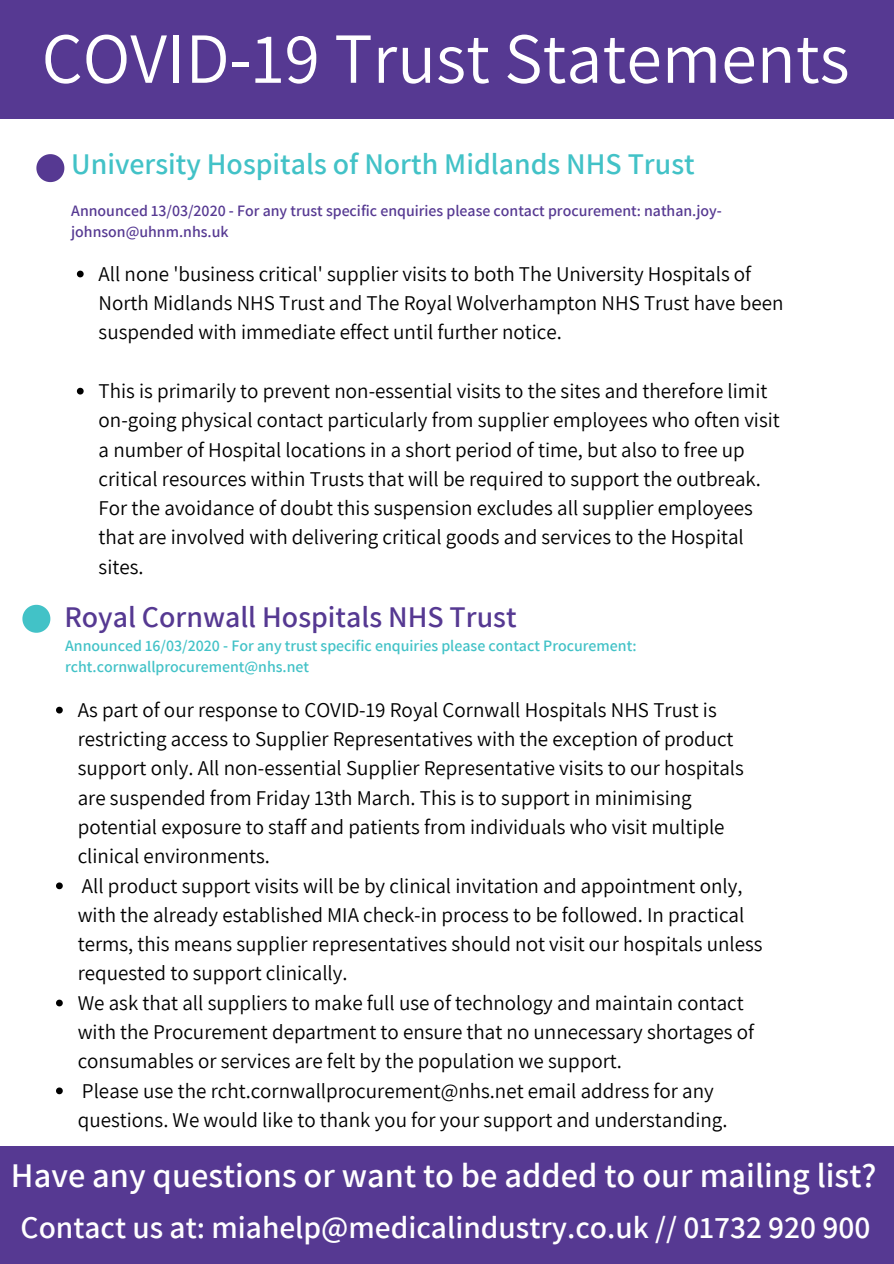
<style>
.page{position:relative;width:894px;height:1264px;background:#fff}
.page>*{position:absolute;margin:0;border:0;box-sizing:border-box;transform-origin:0 0}
.t1{font:72px "Assistant";color:#fff}
.t2{font:600 34.5px "Assistant";color:#fff}
.t3{font:600 31.5px "Assistant";color:#fff}
.t4{font:600 30px "Assistant";color:#42c2c7}
.t5{font:600 30px "Assistant";color:#563992}
.t6{font:21px/29.2px "Assistant";color:#000}
.t7{font:600 15.9px/21.3px "Assistant";color:#42c2c7}
.t8{font:600 15.9px/21.1px "Assistant";color:#563992}
</style>
<div class="page">
<div style="left:0;top:0;width:893px;height:118px;background:#563992"></div>
<div style="left:0;top:1146px;width:893px;height:117px;background:#563992"></div>
<svg style="left:36px;top:154px;width:28px;height:28px"></svg>
<svg style="left:77px;top:270px;width:7px;height:7px"></svg>
<svg style="left:77px;top:388px;width:7px;height:6px"></svg>
<svg style="left:56px;top:706px;width:7px;height:7px"></svg>
<svg style="left:56px;top:882px;width:7px;height:7px"></svg>
<svg style="left:56px;top:999px;width:7px;height:7px"></svg>
<svg style="left:56px;top:1087px;width:7px;height:7px"></svg>
<svg style="left:22px;top:605px;width:28px;height:27px"></svg>
<h1 class="t1" style="left:42px;top:9px;width:809px">COVID-19 Trust Statements</h1>
<h3 class="t4" style="left:71px;top:143px;width:624px">University Hospitals of North Midlands NHS Trust</h3>
<p class="t8" style="left:71px;top:199px;width:652px">Announced 13/03/2020 - For any trust specific enquiries please contact procurement: nathan.joy&shy;johnson@uhnm.nhs.uk</p>
<p class="t6" style="left:99px;top:258px;width:686px">All none 'business critical' supplier visits to both The University Hospitals of<br>North Midlands NHS Trust and The Royal Wolverhampton NHS Trust have been suspended with immediate effect until further notice.</p>
<p class="t6" style="left:99px;top:375px;width:682px">This is primarily to prevent non-essential visits to the sites and therefore limit on-going physical contact particularly from supplier employees who often visit a number of Hospital locations in a short period of time, but also to free up critical resources within Trusts that will be required to support the outbreak.<br>For the avoidance of doubt this suspension excludes all supplier employees that are involved with delivering critical goods and services to the Hospital sites.</p>
<h3 class="t5" style="left:64px;top:596px;width:453px">Royal Cornwall Hospitals NHS Trust</h3>
<p class="t7" style="left:65px;top:634px;width:573px">Announced 16/03/2020 - For any trust specific enquiries please contact Procurement: rcht.cornwallprocurement@nhs.net</p>
<p class="t6" style="left:78px;top:694px;width:686px">As part of our response to COVID-19 Royal Cornwall Hospitals NHS Trust is restricting access to Supplier Representatives with the exception of product support only. All non-essential Supplier Representative visits to our hospitals are suspended from Friday 13th March. This is to support in minimising potential exposure to staff and patients from individuals who visit multiple clinical environments.<br>All product support visits will be by clinical invitation and appointment only, with the already established MIA check-in process to be followed. In practical terms, this means supplier representatives should not visit our hospitals unless requested to support clinically.<br>We ask that all suppliers to make full use of technology and maintain contact with the Procurement department to ensure that no unnecessary shortages of consumables or services are felt by the population we support.<br>Please use the rcht.cornwallprocurement@nhs.net email address for any questions. We would like to thank you for your support and understanding.</p>
<h2 class="t2" style="left:11px;top:1151px;width:866px">Have any questions or want to be added to our mailing list?</h2>
<h3 class="t3" style="left:21px;top:1206px;width:851px">Contact us at: miahelp@medicalindustry.co.uk // 01732 920 900</h3>
</div>
